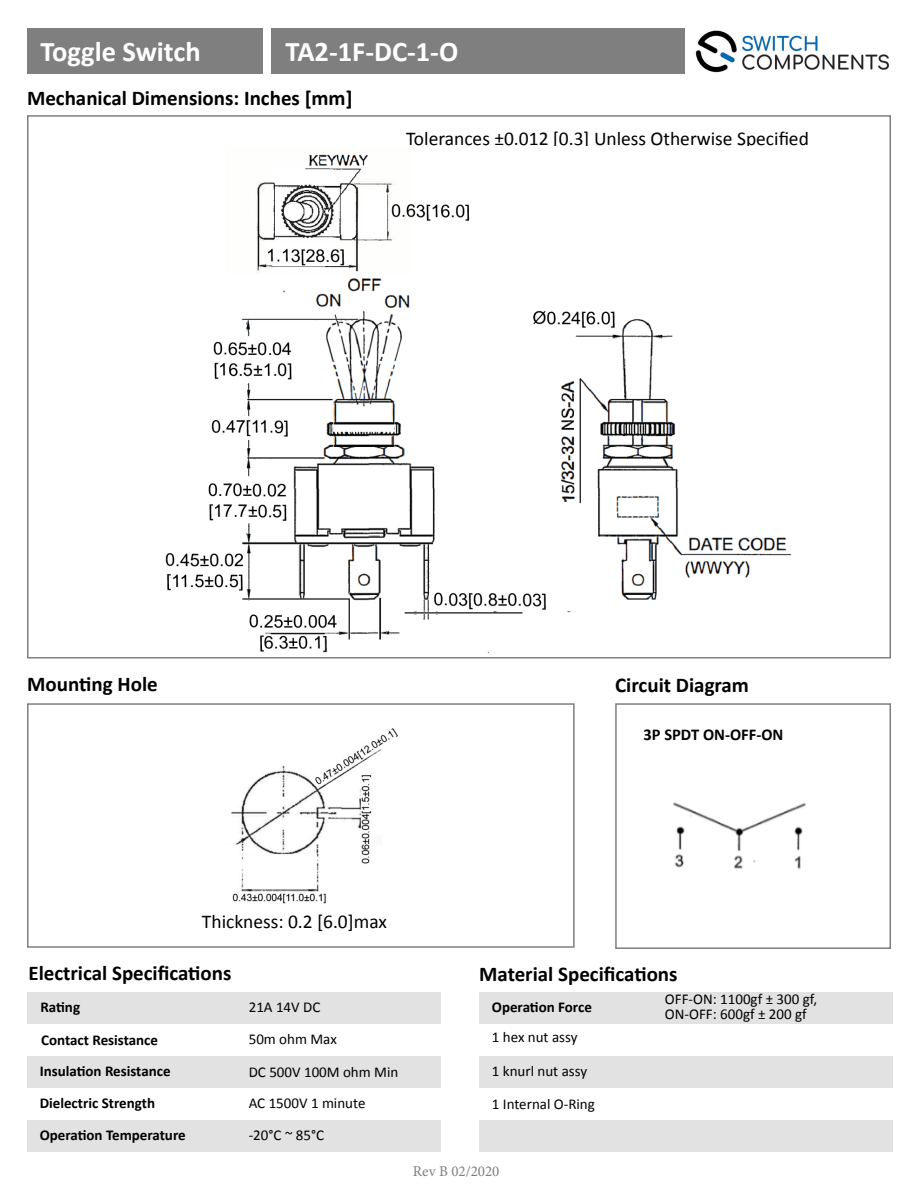
<style>
.page{position:relative;width:918px;height:1188px;background:#fff}
.page>*{position:absolute;margin:0;border:0;box-sizing:border-box;transform-origin:0 0}
.t1{font:700 28.5px "Calibri";color:#fff}
.t2{font:700 21px "Calibri";color:#000}
.t3{font:19.5px "Calibri";color:#000}
.t4{font:700 16.5px "Calibri";color:#000}
.t5{font:15px "Calibri";color:#000}
.t6{font:700 15px "Calibri";color:#000}
.t7{font:15px "Minion Pro";color:#7f7f7f}
</style>
<div class="page">
<img style="left:695px;top:30px;width:194px;height:43px">
<div style="left:27px;top:29px;width:236px;height:45px;background:#7f7f7f"></div>
<div style="left:27px;top:703px;width:548px;height:245px;border:2px solid #7f7f7f"></div>
<div style="left:615px;top:703px;width:276px;height:246px;border:2px solid #7f7f7f"></div>
<div style="left:27px;top:992px;width:414px;height:31px;background:#e2e2e2"></div>
<div style="left:479px;top:992px;width:414px;height:31px;background:#e2e2e2"></div>
<div style="left:27px;top:1056px;width:414px;height:32px;background:#e2e2e2"></div>
<div style="left:479px;top:1056px;width:414px;height:32px;background:#e2e2e2"></div>
<div style="left:27px;top:1120px;width:414px;height:32px;background:#e2e2e2"></div>
<div style="left:479px;top:1120px;width:414px;height:32px;background:#e2e2e2"></div>
<div style="left:271px;top:28px;width:414px;height:46px;background:#7f7f7f"></div>
<img style="left:231px;top:728px;width:167px;height:176px">
<img style="left:673px;top:802px;width:133px;height:67px">
<img style="left:165px;top:154px;width:627px;height:498px">
<div style="left:460px;top:233px;width:18px;height:23px;background:#fff"></div>
<p class="t1" style="left:40px;top:31px;width:162px">Toggle Switch</p>
<p class="t1" style="left:286px;top:31px;width:174px">TA2-1F-DC-1-O</p>
<p class="t2" style="left:27px;top:83px;width:327px">Mechanical Dimensions: Inches [mm]</p>
<p class="t3" style="left:406px;top:126px;width:404px">Tolerances ±0.012 [0.3] Unless Otherwise Specified</p>
<p class="t2" style="left:27px;top:669px;width:132px">Mounting Hole</p>
<p class="t2" style="left:615px;top:671px;width:135px">Circuit Diagram</p>
<p class="t3" style="left:202px;top:910px;width:187px">Thickness: 0.2 [6.0]max</p>
<p class="t4" style="left:644px;top:722px;width:141px">3P SPDT ON-OFF-ON</p>
<p class="t2" style="left:28px;top:958px;width:205px">Electrical Specifications</p>
<p class="t2" style="left:479px;top:959px;width:200px">Material Specifications</p>
<p class="t6" style="left:40px;top:996px;width:41px">Rating</p>
<p class="t6" style="left:41px;top:1029px;width:118px">Contact Resistance</p>
<p class="t6" style="left:40px;top:1061px;width:132px">Insulation Resistance</p>
<p class="t6" style="left:40px;top:1093px;width:117px">Dielectric Strength</p>
<p class="t6" style="left:40px;top:1125px;width:148px">Operation Temperature</p>
<p class="t5" style="left:249px;top:998px;width:73px">21A 14V DC</p>
<p class="t6" style="left:492px;top:996px;width:101px">Operation Force</p>
<p class="t5" style="left:249px;top:1030px;width:90px">50m ohm Max</p>
<p class="t5" style="left:249px;top:1062px;width:151px">DC 500V 100M ohm Min</p>
<p class="t5" style="left:492px;top:1028px;width:87px">1 hex nut assy</p>
<p class="t5" style="left:492px;top:1062px;width:97px">1 knurl nut assy</p>
<p class="t5" style="left:249px;top:1094px;width:118px">AC 1500V 1 minute</p>
<p class="t5" style="left:249px;top:1126px;width:77px">-20°C ~ 85°C</p>
<p class="t5" style="left:492px;top:1094px;width:105px">1 Internal O-Ring</p>
<p class="t7" style="left:413px;top:1162px;width:88px">Rev B 02/2020</p>
<p class="t5" style="left:665px;top:990px;width:154px">OFF-ON: 1100gf ± 300 gf,</p>
<p class="t5" style="left:665px;top:1005px;width:143px">ON-OFF: 600gf ± 200 gf</p>
</div>
